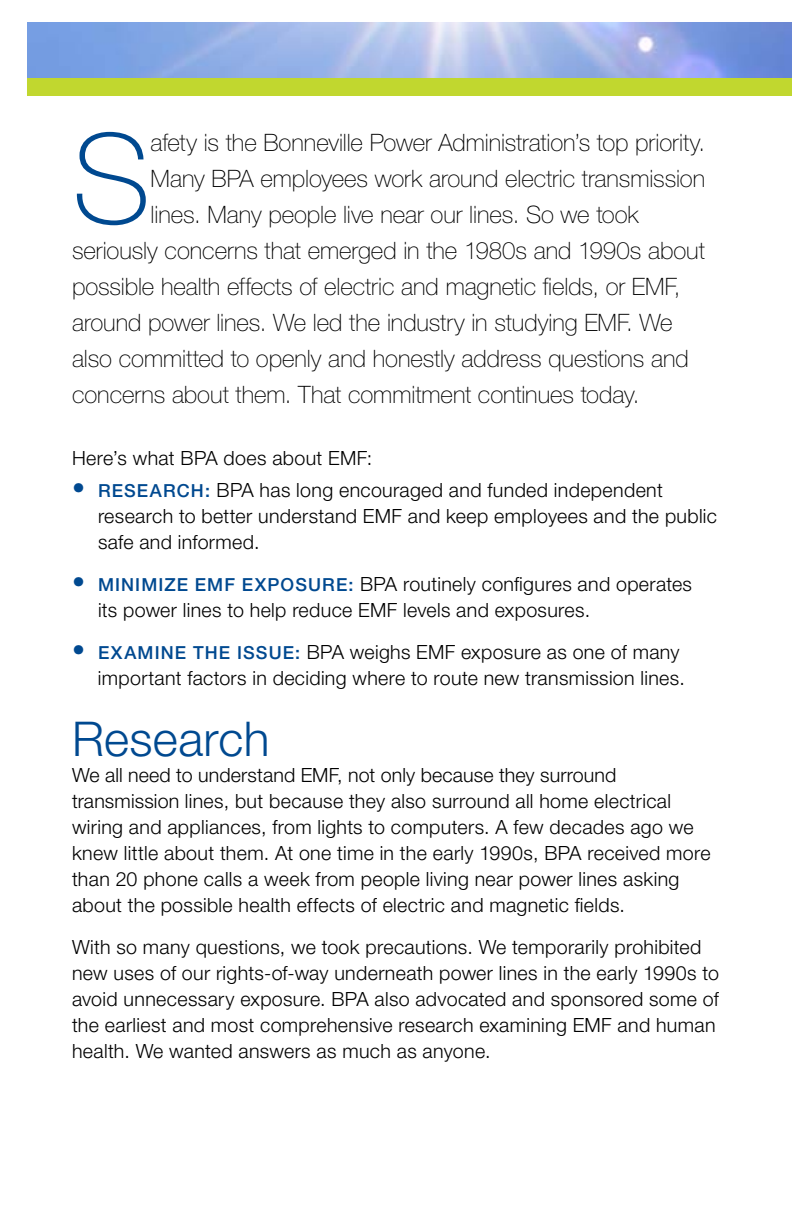
<style>
.page{position:relative;width:792px;height:1224px;background:#fff}
.page>*{position:absolute;margin:0;border:0;box-sizing:border-box;transform-origin:0 0}
.t1{font:100 124.8px "Helvetica Neue LT Std";color:#004990}
.t2{font:300 48px "Helvetica Neue LT Std";letter-spacing:.005em;color:#004990}
.t3{font:100 24px "Helvetica Neue LT Std";letter-spacing:-.005em;color:#000}
.t4{font:300 19.6px/26px "Helvetica Neue LT Std";letter-spacing:.015em;color:#000}
.t5{font:500 18px "Helvetica Neue LT Std";color:#004990}
.s1{font-size:26px}
.s2{font-weight:500;font-size:18px;color:#004990}
.s3{font-weight:500;font-size:26px;color:#004990}
</style>
<div class="page">
<img style="left:27px;top:22px;width:765px;height:56px">
<div style="left:27px;top:78px;width:765px;height:18px;background:#c1d72f"></div>
<h1 class="t1" style="left:72px;top:107px;width:80px">S</h1>
<p class="t3" style="left:151px;top:129px;width:556px">afety is the Bonneville Power Administration’s top priority.</p>
<p class="t3" style="left:151px;top:165px;width:556px">Many BPA employees work around electric transmission</p>
<p class="t3" style="left:151px;top:201px;width:490px">lines. Many people live near our lines. So we took</p>
<p class="t3" style="left:72px;top:237px;width:635px">seriously concerns that emerged in the 1980s and 1990s about</p>
<p class="t3" style="left:72px;top:273px;width:610px">possible health effects of electric and magnetic fields, or EMF,</p>
<p class="t3" style="left:72px;top:309px;width:602px">around power lines. We led the industry in studying EMF. We</p>
<p class="t3" style="left:72px;top:345px;width:618px">also committed to openly and honestly address questions and</p>
<p class="t3" style="left:72px;top:381px;width:569px">concerns about them. That commitment continues today.</p>
<p class="t4" style="left:72px;top:445px;width:302px">Here’s what BPA does about EMF:</p>
<p class="t5" style="left:72px;top:480px;width:79px"><span class="s1">•</span> RESEAR</p>
<p class="t4" style="left:98px;top:477px;width:621px;text-indent:79px"><span class="s2">CH:</span> BPA has long encouraged and funded independent research to better understand EMF and keep employees and the public safe and informed.</p>
<p class="t4" style="left:98px;top:571px;width:596px;text-indent:-26px"><span class="s3">•</span> <span class="s2">MINIM IZE EMF EXPOSURE :</span> BPA routinely configures and operates its power lines to help reduce EMF levels and exposures.</p>
<p class="t4" style="left:72px;top:639px;width:614px;text-align:right"><span class="s3">•</span> <span class="s2">EXAM INE THE ISSUE:</span> BPA weighs EMF exposure as one of many important factors in deciding where to route new transmission lines.</p>
<h2 class="t2" style="left:72px;top:710px;width:199px">Research</h2>
<p class="t4" style="left:72px;top:762px;width:640px">We all need to understand EMF, not only because they surround transmission lines, but because they also surround all home electrical wiring and appliances, from lights to computers. A few decades ago we knew little about them. At one time in the early 1990s, BPA received more than 20 phone calls a week from people living near power lines asking about the possible health effects of electric and magnetic fields.</p>
<p class="t4" style="left:72px;top:934px;width:649px">With so many questions, we took precautions. We temporarily prohibited new uses of our rights-of-way underneath power lines in the early 1990s to avoid unnecessary exposure. BPA also advocated and sponsored some of the earliest and most comprehensive research examining EMF and human health. We wanted answers as much as anyone.</p>
</div>
